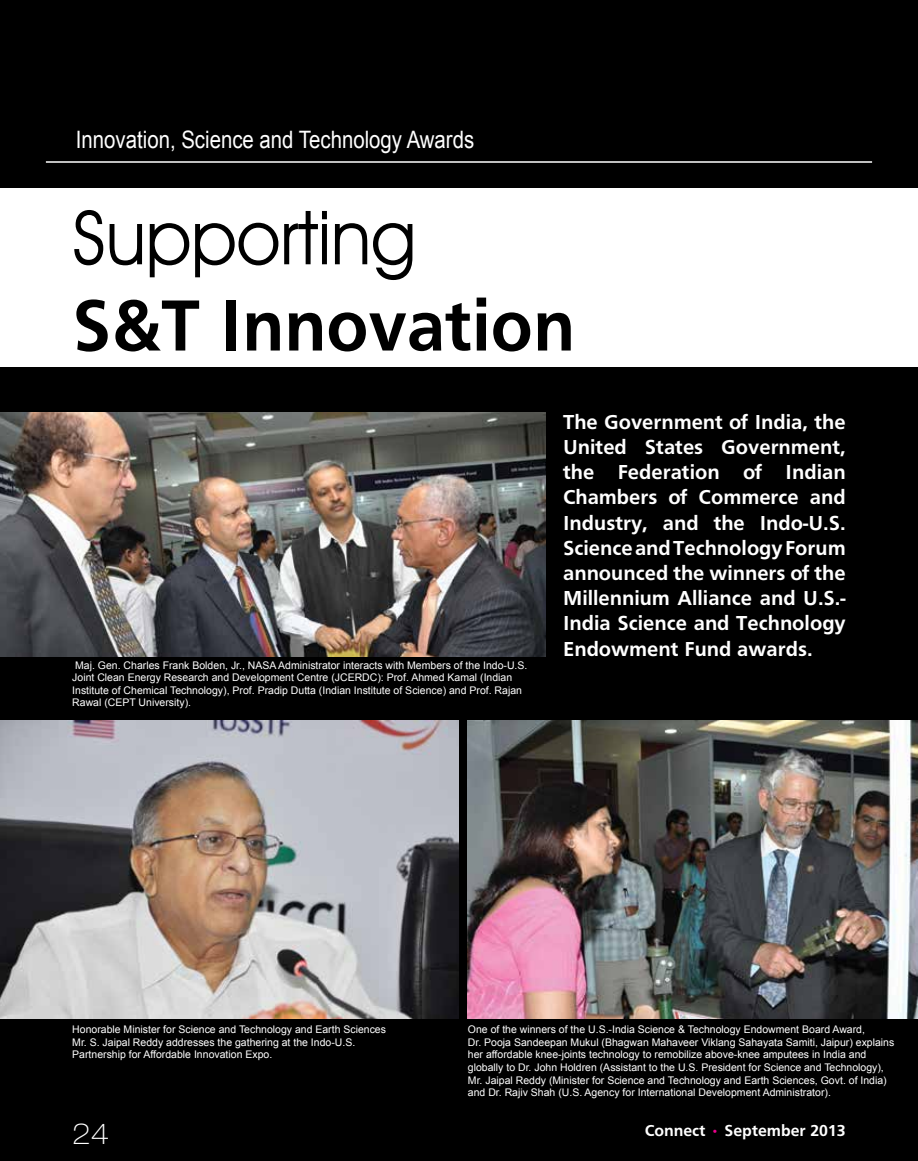
<style>
.page{position:relative;width:918px;height:1161px;background:#000}
.page>*{position:absolute;margin:0;border:0;box-sizing:border-box;transform-origin:0 0}
.t1{font:700 75px/86.2px "Frutiger";color:#000;scale:.96 1}
.t2{font:100 expanded 28.5px "Helvetica Neue LT Pro";color:#fff}
.t3{font:24px "Arial";color:#fff;scale:.85 1}
.t4{font:700 21px/25.2px "Frutiger";color:#fff;text-align:justify}
.t5{font:700 16.5px "Frutiger";color:#fff}
.t6{font:10.5px/12.6px "Arial";color:#fff}
.s1{font-family:"Avant Garde IT Cby BT";font-weight:400}
.s2{color:#ec008c}
</style>
<div class="page">
<div style="left:0;top:189px;width:918px;height:178px;background:#fff"></div>
<img style="left:0;top:721px;width:459px;height:297px">
<img style="left:468px;top:721px;width:450px;height:297px">
<img style="left:0;top:412px;width:545px;height:244px">
<hr style="left:46px;top:161px;width:826px;height:2px;background:#fff">
<p class="t3" style="left:76px;top:124px;width:470px">Innovation, Science and Technology Awards</p>
<p class="t1" style="left:72px;top:195px;width:525px"><span class="s1">Supporting<br></span>S&amp;T Innovation</p>
<p class="t6" style="left:72px;top:659px;width:457px">Maj. Gen. Charles Frank Bolden, Jr., NASA Administrator interacts with Members of the Indo-U.S.<br>Joint Clean Energy Research and Development Centre (JCERDC): Prof. Ahmed Kamal (Indian Institute of Chemical Technology), Prof. Pradip Dutta (Indian Institute of Science) and Prof. Rajan Rawal (CEPT University).</p>
<p class="t4" style="left:563px;top:409px;width:284px">The Government of India, the United States Government, the Federation of Indian Chambers of Commerce and Industry, and the Indo-U.S.<br>Science and Technology Forum announced the winners of the millennium Alliance and U.S.- India Science and Technology Endowment Fund awards.</p>
<p class="t6" style="left:72px;top:1023px;width:315px">Honorable Minister for Science and Technology and Earth Sciences<br>Mr. S. Jaipal Reddy addresses the gathering at the Indo-U.S.<br>Partnership for Affordable Innovation Expo.</p>
<p class="t6" style="left:468px;top:1023px;width:428px">One of the winners of the U.S.-India Science &amp; Technology Endowment Board Award,<br>Dr. Pooja Sandeepan Mukul (Bhagwan Mahaveer Viklang Sahayata Samiti, Jaipur) explains her affordable knee-joints technology to remobilize above-knee amputees in India and globally to Dr. John Holdren (Assistant to the U.S. President for Science and Technology), Mr. Jaipal Reddy (Minister for Science and Technology and Earth Sciences, Govt. of India) and Dr. Rajiv Shah (U.S. Agency for International Development Administrator).</p>
<p class="t2" style="left:72px;top:1117px;width:38px">24</p>
<p class="t5" style="left:645px;top:1121px;width:202px">Connect <span class="s2">•</span> September 2013</p>
</div>
